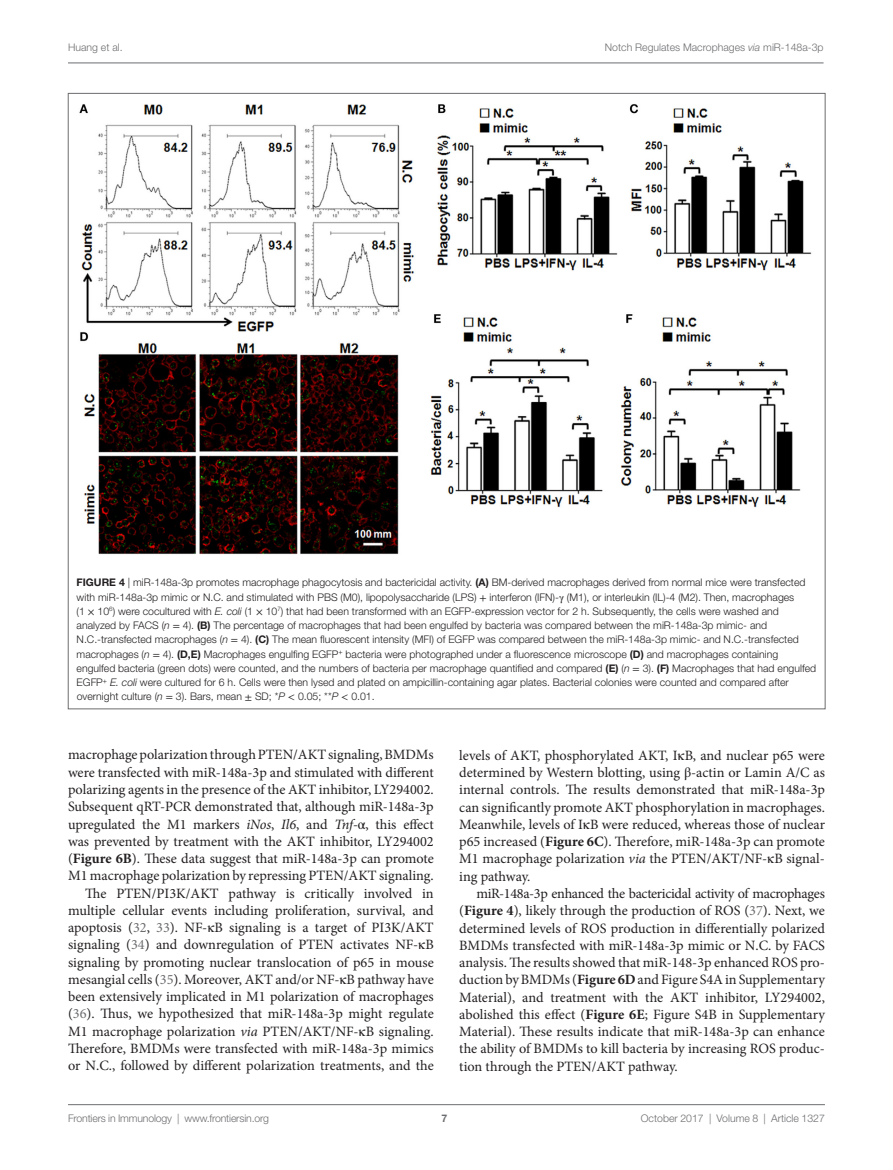
<style>
.page{position:relative;width:893px;height:1170px;background:#fff}
.page>*{position:absolute;margin:0;border:0;box-sizing:border-box;transform-origin:0 0}
.t1{font:14.25px/17.2px "Minion Pro";color:#231f20;text-align:justify}
.t2{font:300 10.5px/14.2px "Helvetica Neue LT Std";color:#231f20}
.t3{font:300 10.5px "Helvetica Neue LT Std";color:#6c6d70}
.t4{font:700 10.5px "Helvetica Neue LT Std";color:#6c6d70}
.s1{font-style:italic}
.s2{font-weight:700}
.s3{font-family:"STIX General";font-weight:400}
.s4{font-family:"STIX General"}
.s5{color:#6c6d70}
</style>
<div class="page">
<img style="left:79px;top:104px;width:733px;height:451px">
<hr style="left:68px;top:1104px;width:757px;height:1px;background:#6c6d70">
<hr style="left:68px;top:63px;width:755px;height:1px;background:#6c6d70">
<p class="t3" style="left:68px;top:41px;width:56px">Huang et al.</p>
<p class="t3" style="left:605px;top:41px;width:220px">Notch Regulates Macrophages <span class="s1">via</span> miR-148a-3p</p>
<p class="t2" style="left:77px;top:575px;width:741px"><span class="s2">FIGURE 4</span> | miR-148a-3p promotes macrophage phagocytosis and bactericidal activity. <span class="s2">(A)</span> BM-derived macrophages derived from normal mice were transfected with miR-148a-3p mimic or N.C. and stimulated with PBS (M0), lipopolysaccharide (LPS) <span class="s3">+</span> interferon (IFN)-<span class="s3">γ</span> (M1), or interleukin (IL)-4 (M2). Then, macrophages<br>(1 <span class="s3">×</span> 10<sup>6</sup>) were cocultured with <span class="s1">E. coli</span> (1 <span class="s3">×</span> 10<sup>7</sup>) that had been transformed with an EGFP-expression vector for 2 h. Subsequently, the cells were washed and analyzed by FACS (<span class="s1">n</span> <span class="s3">=</span> 4). <span class="s2">(B)</span> The percentage of macrophages that had been engulfed by bacteria was compared between the miR-148a-3p mimic- and N.C.-transfected macrophages (<span class="s1">n</span> <span class="s3">=</span> 4). <span class="s2">(C)</span> The mean fluorescent intensity (MFI) of EGFP was compared between the miR-148a-3p mimic- and N.C.-transfected macrophages (<span class="s1">n</span> <span class="s3">=</span> 4). <span class="s2">(D,E)</span> Macrophages engulfing EGFP<sup>+</sup> bacteria were photographed under a fluorescence microscope <span class="s2">(D)</span> and macrophages containing engulfed bacteria (green dots) were counted, and the numbers of bacteria per macrophage quantified and compared <span class="s2">(E)</span> (<span class="s1">n</span> <span class="s3">=</span> 3). <span class="s2">(F)</span> Macrophages that had engulfed EGFP<sup>+</sup> <span class="s1">E. coli</span> were cultured for 6 h. Cells were then lysed and plated on ampicillin-containing agar plates. Bacterial colonies were counted and compared after overnight culture (<span class="s1">n</span> <span class="s3">=</span> 3). Bars, mean <span class="s3">±</span> SD; *<span class="s1">P</span> <span class="s3">&lt;</span> 0.05; **<span class="s1">P</span> <span class="s3">&lt;</span> 0.01.</p>
<p class="t1" style="left:68px;top:746px;width:367px;text-align:right">macrophage polarization through PTEN/AKT signaling, BMDMs were transfected with miR-148a-3p and stimulated with different polarizing agents in the presence of the AKT inhibitor, LY294002.<br>Subsequent qRT-PCR demonstrated that, although miR-148a-3p upregulated the M1 markers <span class="s1">iNos</span>, <span class="s1">Il6</span>, and <span class="s1">Tnf-</span><span class="s4">α</span>, this effect was prevented by treatment with the AKT inhibitor, LY294002 (<span class="s2">Figure 6B</span>). These data suggest that miR-148a-3p can promote M1 macrophage polarization by repressing PTEN/AKT signaling.<br>The PTEN/PI3K/AKT pathway is critically involved in multiple cellular events including proliferation, survival, and apoptosis (<span class="s5">32</span>, <span class="s5">33</span>). NF-<span class="s4">κ</span>B signaling is a target of PI3K/AKT signaling (<span class="s5">34</span>) and downregulation of PTEN activates NF-<span class="s4">κ</span>B signaling by promoting nuclear translocation of p65 in mouse mesangial cells (<span class="s5">35</span>). Moreover, AKT and/or NF-<span class="s4">κ</span>B pathway have been extensively implicated in M1 polarization of macrophages (<span class="s5">36</span>). Thus, we hypothesized that miR-148a-3p might regulate M1 macrophage polarization <span class="s1">via</span> PTEN/AKT/NF-<span class="s4">κ</span>B signaling.<br>Therefore, BMDMs were transfected with miR-148a-3p mimics or N.C., followed by different polarization treatments, and the</p>
<p class="t1" style="left:459px;top:746px;width:367px">levels of AKT, phosphorylated AKT, I<span class="s4">κ</span>B, and nuclear p65 were determined by Western blotting, using <span class="s4">β</span>-actin or Lamin A/C as internal controls. The results demonstrated that miR-148a-3p can significantly promote AKT phosphorylation in macrophages.<br>Meanwhile, levels of I<span class="s4">κ</span>B were reduced, whereas those of nuclear p65 increased (<span class="s2">Figure 6C</span>). Therefore, miR-148a-3p can promote M1 macrophage polarization <span class="s1">via</span> the PTEN/AKT/NF-<span class="s4">κ</span>B signal&shy;ing pathway.</p>
<p class="t1" style="left:459px;top:884px;width:367px;text-indent:17px">miR-148a-3p enhanced the bactericidal activity of macrophages (<span class="s2">Figure 4</span>), likely through the production of ROS (<span class="s5">37</span>). Next, we determined levels of ROS production in differentially polarized BMDMs transfected with miR-148a-3p mimic or N.C. by FACS analysis. The results showed that miR-148-3p enhanced ROS pro&shy;duction by BMDMs (<span class="s2">Figure 6D</span> and Figure S4A in Supplementary Material), and treatment with the AKT inhibitor, LY294002, abolished this effect (<span class="s2">Figure 6E</span>; Figure S4B in Supplementary Material). These results indicate that miR-148a-3p can enhance the ability of BMDMs to kill bacteria by increasing ROS produc&shy;tion through the PTEN/AKT pathway.</p>
<p class="t3" style="left:68px;top:1111px;width:203px">Frontiers in Immunology | www.frontiersin.org</p>
<p class="t3" style="left:641px;top:1111px;width:186px">October 2017 | Volume 8 | Article 1327</p>
<p class="t4" style="left:441px;top:1111px;width:7px">7</p>
</div>
